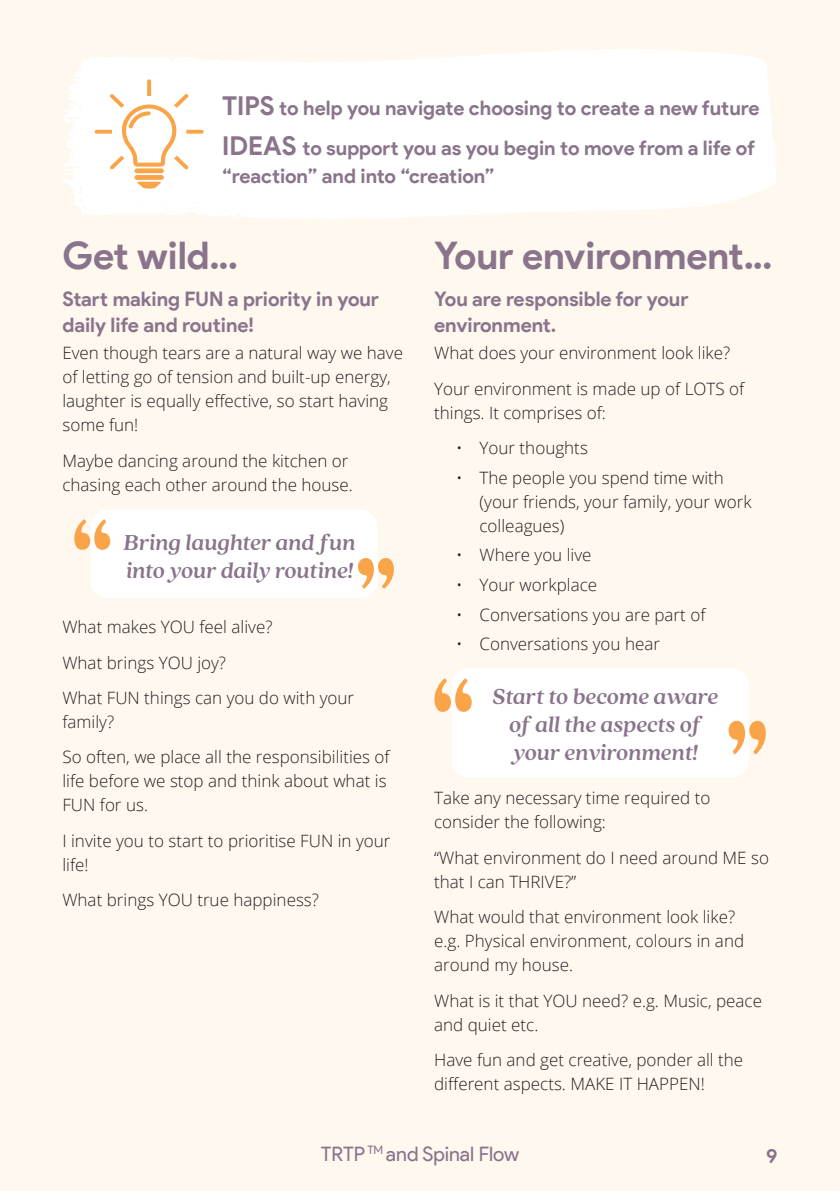
<style>
.page{position:relative;width:840px;height:1191px;background:#fff}
.page>*{position:absolute;margin:0;border:0;box-sizing:border-box;transform-origin:0 0}
.t1{font:700 38px "Product Sans";letter-spacing:-.005em;color:#8a748c}
.t2{font:italic 700 24px/28px "Quincy CF";letter-spacing:-.01em;color:#8a748c}
.t3{font:700 20px/26px "Product Sans";letter-spacing:-.005em;color:#8a748c}
.t4{font:20px "Product Sans";color:#8a748c}
.t5{font:300 17px/24px "Open Sans";color:#231f20}
.s1{font-size:26px}
</style>
<div class="page">
<div style="left:0;top:0;width:839px;height:1191px;background:#fef8ef"></div>
<svg style="left:63px;top:49px;width:713px;height:170px;fill:#fff"></svg>
<svg style="left:63px;top:150px;width:3px;height:4px"></svg>
<svg style="left:66px;top:169px;width:5px;height:6px"></svg>
<div style="left:91px;top:510px;width:286px;height:88px;background:#fff;border-radius:17px"></div>
<svg style="left:74px;top:519px;width:36px;height:31px"></svg>
<svg style="left:358px;top:558px;width:35px;height:31px"></svg>
<div style="left:451px;top:668px;width:297px;height:109px;background:#fff;border-radius:17px"></div>
<svg style="left:434px;top:678px;width:37px;height:34px"></svg>
<svg style="left:728px;top:721px;width:37px;height:33px"></svg>
<svg style="left:137px;top:182px;width:24px;height:7px"></svg>
<div style="left:134px;top:168px;width:30px;height:5px;background:#f9a449;border-radius:2px"></div>
<div style="left:134px;top:175px;width:30px;height:5px;background:#f9a449;border-radius:2px"></div>
<svg style="left:94px;top:79px;width:110px;height:90px"></svg>
<p class="t3" style="left:222px;top:89px;width:538px;line-height:39.4px"><span class="s1">TIPS</span> to help you navigate choosing to create a new future<br><span class="s1">IDEAS</span> to support you as you begin to move from a life of</p>
<p class="t3" style="left:222px;top:163px;width:274px">“reaction” and into “creation”</p>
<h1 class="t1" style="left:62px;top:232px;width:177px">Get wild…</h1>
<p class="t3" style="left:62px;top:286px;width:318px">Start making FUN a priority in your daily life and routine!</p>
<p class="t5" style="left:62px;top:340px;width:342px">Even though tears are a natural way we have of letting go of tension and built-up energy, laughter is equally effective, so start having some fun!</p>
<p class="t5" style="left:62px;top:448px;width:292px">Maybe dancing around the kitchen or chasing each other around the house.</p>
<h2 class="t2" style="left:123px;top:527px;width:233px">Bring laughter and fun into your daily routine!</h2>
<p class="t5" style="left:62px;top:609px;width:293px;line-height:35.4px">What makes YOU feel alive?<br>What brings YOU joy?<br>What FUN things can you do with your</p>
<p class="t5" style="left:62px;top:704px;width:328px;line-height:35.4px">family?<br>So often, we place all the responsibilities of</p>
<p class="t5" style="left:62px;top:769px;width:325px">life before we stop and think about what is<br>FUN for us.</p>
<p class="t5" style="left:62px;top:828px;width:329px">I invite you to start to prioritise FUN in your life!</p>
<p class="t5" style="left:62px;top:887px;width:258px">What brings YOU true happiness?</p>
<h1 class="t1" style="left:434px;top:232px;width:339px">Your environment…</h1>
<p class="t3" style="left:434px;top:286px;width:256px">You are responsible for your environment.</p>
<p class="t5" style="left:434px;top:335px;width:311px;line-height:35.4px">What does your environment look like?<br>Your environment is made up of LOTS of</p>
<p class="t5" style="left:434px;top:400px;width:173px">things. It comprises of:</p>
<p class="t5" style="left:456px;top:435px;width:133px">• Your thoughts</p>
<p class="t5" style="left:479px;top:465px;width:273px;text-indent:-23px">• The people you spend time with (your friends, your family, your work colleagues)</p>
<p class="t5" style="left:456px;top:543px;width:137px">• Where you live</p>
<p class="t5" style="left:456px;top:572px;width:142px">• Your workplace</p>
<p class="t5" style="left:456px;top:602px;width:250px">• Conversations you are part of</p>
<p class="t5" style="left:456px;top:631px;width:205px">• Conversations you hear</p>
<h2 class="t2" style="left:492px;top:682px;width:227px;text-align:center">Start to become aware of all the aspects of your environment!</h2>
<p class="t5" style="left:434px;top:786px;width:277px">Take any necessary time required to consider the following:</p>
<p class="t5" style="left:434px;top:845px;width:336px">“What environment do I need around ME so that I can THRIVE?”</p>
<p class="t5" style="left:434px;top:904px;width:311px">What would that environment look like? e.g. Physical environment, colours in and around my house.</p>
<p class="t5" style="left:434px;top:988px;width:329px">What is it that YOU need? e.g. Music, peace and quiet etc.</p>
<p class="t5" style="left:434px;top:1047px;width:310px">Have fun and get creative, ponder all the different aspects. MAKE IT HAPPEN!</p>
<p class="t4" style="left:320px;top:1142px;width:200px">TRTP <sup>TM</sup> and Spinal Flow</p>
<p class="t3" style="left:765px;top:1143px;width:13px">9</p>
</div>
